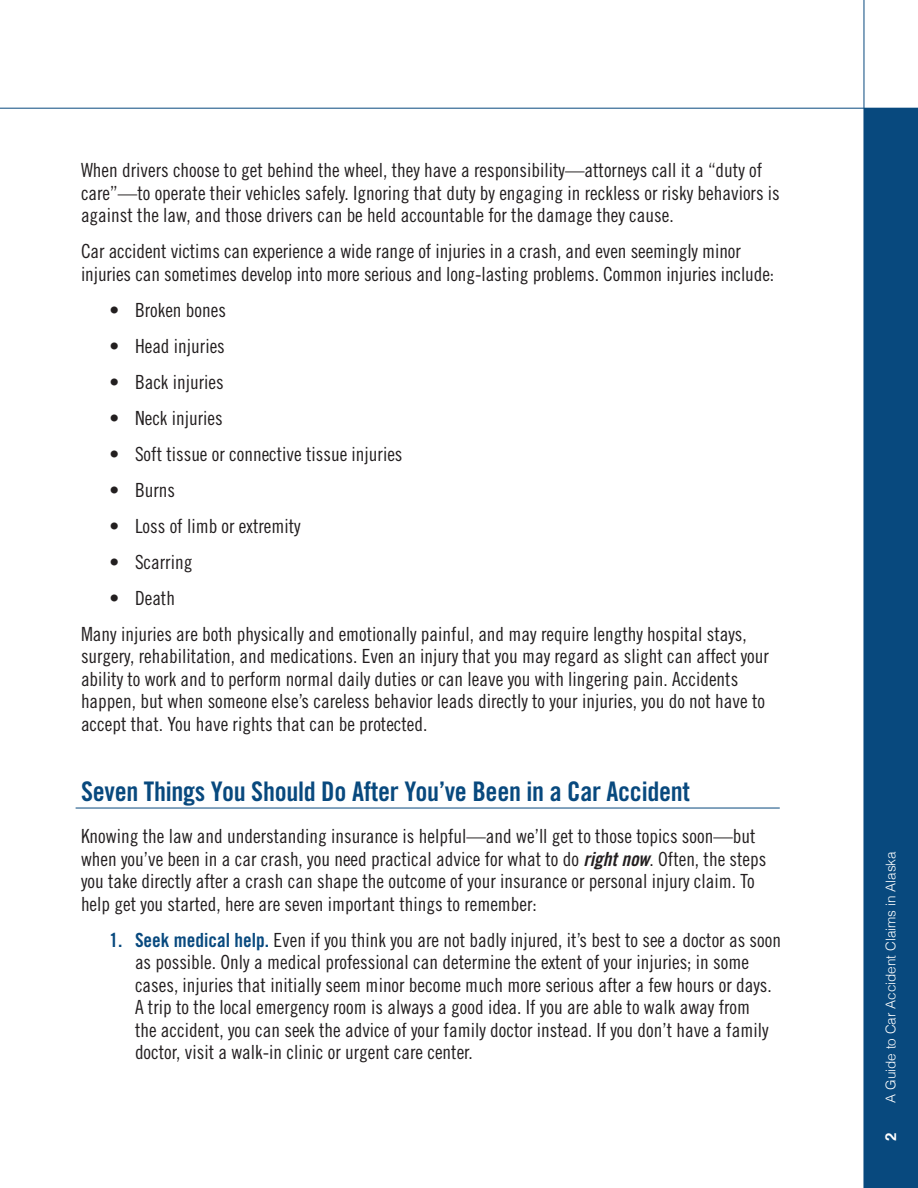
<style>
.page{position:relative;width:918px;height:1188px;background:#fff}
.page>*{position:absolute;margin:0;border:0;box-sizing:border-box;transform-origin:0 0}
.Main_Text{font:27px "Trade Gothic Bold Cond Twenty";letter-spacing:-.01em;color:#08497e}
.Main_Text-2{font:19.5px/22.5px "Trade Gothic Cond Eighteen";color:#231f20}
.t1{font:700 15px "Helvetica";color:#fff}
.t2{font:300 13.5px "Helvetica";color:#fff}
.s1{font-family:"Trade Gothic Bold Cond Twenty Obl"}
.s2{font-family:"Trade Gothic Bold Cond Twenty";color:#08497e}
</style>
<div class="page">
<div style="left:864px;top:108px;width:54px;height:1080px;background:#08497e"></div>
<hr style="left:0;top:108px;width:918px;height:1px;background:#08497e">
<hr style="left:864px;top:0;width:1px;height:1188px;background:#08497e">
<hr style="left:76px;top:808px;width:704px;height:1px;background:#08497e">
<p class="Main_Text-2" style="left:81px;top:159px;width:700px">When drivers choose to get behind the wheel, they have a responsibility—attorneys call it a “duty of care”—to operate their vehicles safely. Ignoring that duty by engaging in reckless or risky behaviors is against the law, and those drivers can be held accountable for the damage they cause.</p>
<p class="Main_Text-2" style="left:81px;top:240px;width:695px">Car accident victims can experience a wide range of injuries in a crash, and even seemingly minor injuries can sometimes develop into more serious and long-lasting problems. Common injuries include:</p>
<p class="Main_Text-2" style="left:110px;top:298px;width:118px">• Broken bones</p>
<p class="Main_Text-2" style="left:110px;top:334px;width:117px">• Head injuries</p>
<p class="Main_Text-2" style="left:110px;top:370px;width:116px">• Back injuries</p>
<p class="Main_Text-2" style="left:110px;top:406px;width:115px">• Neck injuries</p>
<p class="Main_Text-2" style="left:110px;top:442px;width:295px">• Soft tissue or connective tissue injuries</p>
<p class="Main_Text-2" style="left:110px;top:478px;width:67px">• Burns</p>
<p class="Main_Text-2" style="left:110px;top:514px;width:193px">• Loss of limb or extremity</p>
<p class="Main_Text-2" style="left:110px;top:550px;width:84px">• Scarring</p>
<p class="Main_Text-2" style="left:110px;top:586px;width:67px">• Death</p>
<p class="Main_Text-2" style="left:81px;top:622px;width:689px">Many injuries are both physically and emotionally painful, and may require lengthy hospital stays, surgery, rehabilitation, and medications. Even an injury that you may regard as slight can affect your ability to work and to perform normal daily duties or can leave you with lingering pain. Accidents happen, but when someone else’s careless behavior leads directly to your injuries, you do not have to accept that. You have rights that can be protected.</p>
<p class="Main_Text" style="left:81px;top:775px;width:611px">Seven Things You Should Do After You’ve Been in a Car Accident</p>
<p class="Main_Text-2" style="left:81px;top:825px;width:687px">Knowing the law and understanding insurance is helpful—and we’ll get to those topics soon—but when you’ve been in a car crash, you need practical advice for what to do <span class="s1">right now</span>. Often, the steps you take directly after a crash can shape the outcome of your insurance or personal injury claim. To help get you started, here are seven important things to remember:</p>
<p class="Main_Text-2" style="left:135px;top:928px;width:648px;text-indent:-26px"><span class="s2">1. Seek medical help.</span> Even if you think you are not badly injured, it’s best to see a doctor as soon as possible. Only a medical professional can determine the extent of your injuries; in some cases, injuries that initially seem minor become much more serious after a few hours or days.<br>A trip to the local emergency room is always a good idea. If you are able to walk away from<br>the accident, you can seek the advice of your family doctor instead. If you don’t have a family doctor, visit a walk-in clinic or urgent care center.</p>
<p class="t2" style="left:879px;top:1103px;width:253px;rotate:-90deg">A Guide to Car Accident Claims in Alaska</p>
<p class="t1" style="left:879px;top:1141px;width:10px;rotate:-90deg">2</p>
</div>
